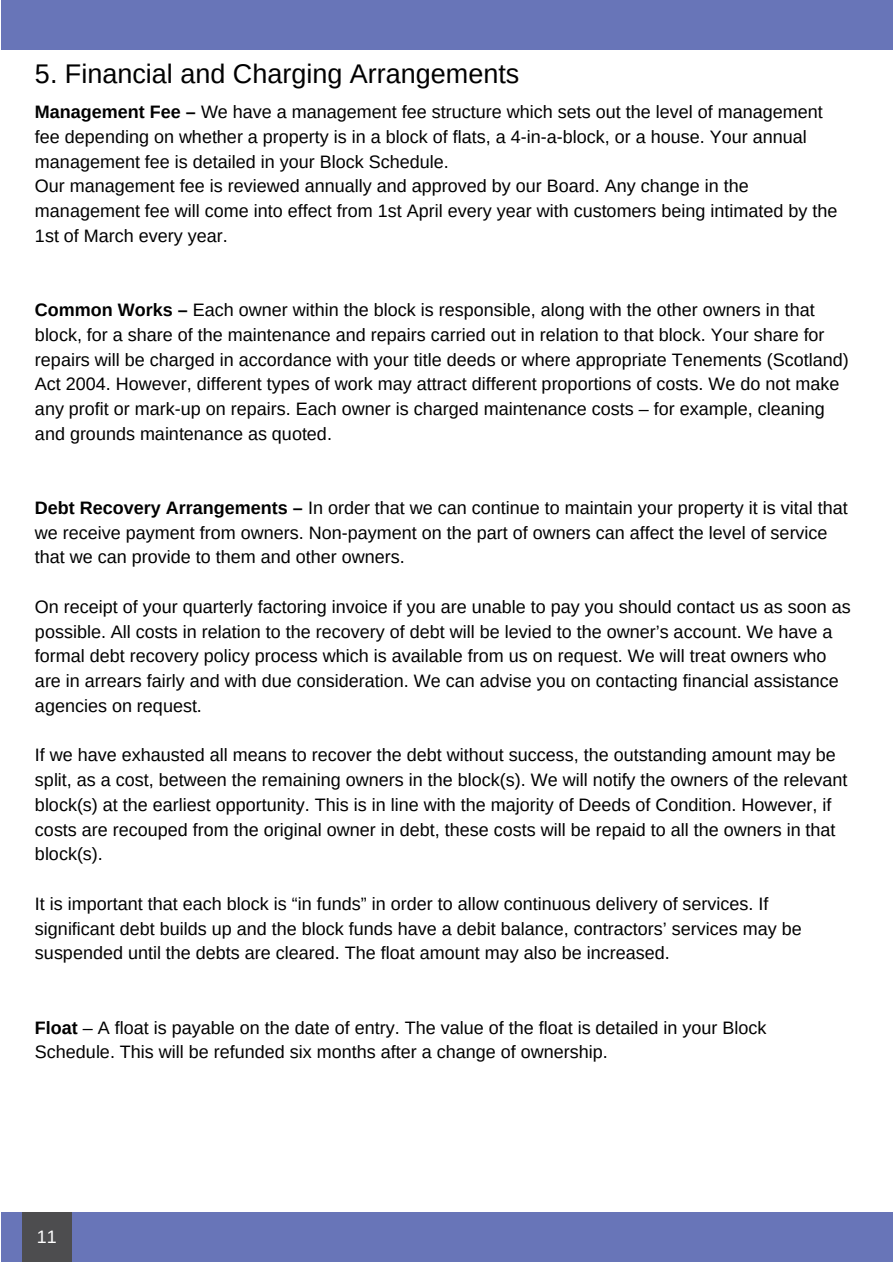
<style>
.page{position:relative;width:893px;height:1264px;background:#fff}
.page>*{position:absolute;margin:0;border:0;box-sizing:border-box;transform-origin:0 0}
.t1{font:27px "Arimo";color:#000}
.t2{font:18px/24.8px "Arimo";color:#000}
.t3{font:18px "Arimo";color:#fff}
.s1{font-weight:700}
</style>
<div class="page">
<div style="left:1px;top:1212px;width:891px;height:49px;background:#6875b8"></div>
<div style="left:22px;top:1212px;width:49px;height:49px;background:#4d4d4f"></div>
<div style="left:1px;top:0;width:891px;height:49px;background:#6875b8"></div>
<h1 class="t1" style="left:35px;top:58px;width:486px">5. Financial and Charging Arrangements</h1>
<p class="t2" style="left:35px;top:99px;width:804px"><span class="s1">Management Fee –</span> We have a management fee structure which sets out the level of management fee depending on whether a property is in a block of flats, a 4-in-a-block, or a house. Your annual management fee is detailed in your Block Schedule.<br>Our management fee is reviewed annually and approved by our Board. Any change in the management fee will come into effect from 1st April every year with customers being intimated by the 1st of March every year.</p>
<p class="t2" style="left:35px;top:297px;width:815px"><span class="s1">Common Works –</span> Each owner within the block is responsible, along with the other owners in that block, for a share of the maintenance and repairs carried out in relation to that block. Your share for repairs will be charged in accordance with your title deeds or where appropriate Tenements (Scotland)<br>Act 2004. However, different types of work may attract different proportions of costs. We do not make any profit or mark-up on repairs. Each owner is charged maintenance costs – for example, cleaning and grounds maintenance as quoted.</p>
<p class="t2" style="left:35px;top:495px;width:814px"><span class="s1">Debt Recovery Arrangements –</span> In order that we can continue to maintain your property it is vital that we receive payment from owners. Non-payment on the part of owners can affect the level of service that we can provide to them and other owners.</p>
<p class="t2" style="left:35px;top:594px;width:817px">On receipt of your quarterly factoring invoice if you are unable to pay you should contact us as soon as possible. All costs in relation to the recovery of debt will be levied to the owner’s account. We have a formal debt recovery policy process which is available from us on request. We will treat owners who are in arrears fairly and with due consideration. We can advise you on contacting financial assistance agencies on request.</p>
<p class="t2" style="left:35px;top:742px;width:814px">If we have exhausted all means to recover the debt without success, the outstanding amount may be split, as a cost, between the remaining owners in the block(s). We will notify the owners of the relevant block(s) at the earliest opportunity. This is in line with the majority of Deeds of Condition. However, if costs are recouped from the original owner in debt, these costs will be repaid to all the owners in that block(s).</p>
<p class="t2" style="left:35px;top:891px;width:768px">It is important that each block is “in funds” in order to allow continuous delivery of services. If significant debt builds up and the block funds have a debit balance, contractors’ services may be suspended until the debts are cleared. The float amount may also be increased.</p>
<p class="t2" style="left:35px;top:1014px;width:733px"><span class="s1">Float</span> – A float is payable on the date of entry. The value of the float is detailed in your Block<br>Schedule. This will be refunded six months after a change of ownership.</p>
<p class="t3" style="left:37px;top:1226px;width:21px">11</p>
</div>
